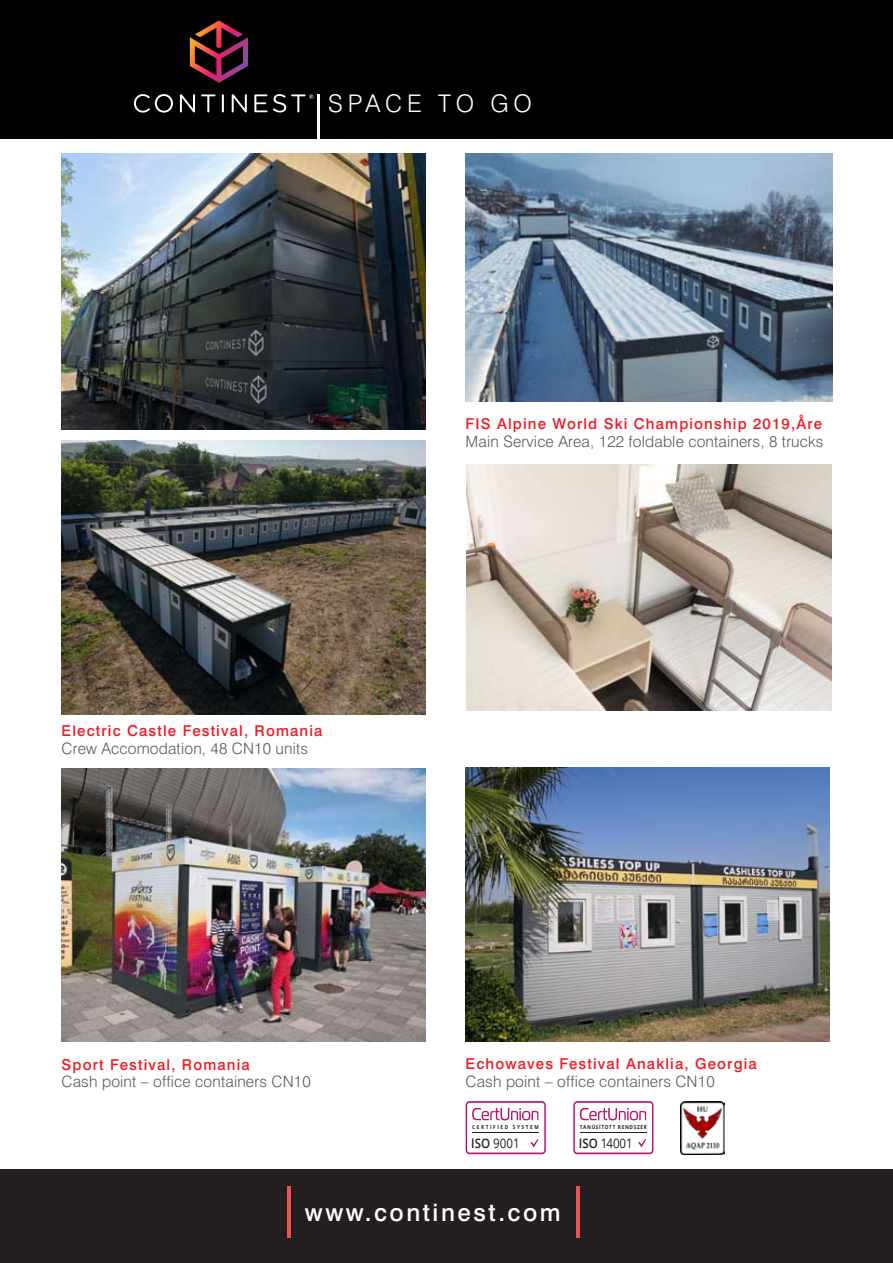
<style>
.page{position:relative;width:893px;height:1263px;background:#fff}
.page>*{position:absolute;margin:0;border:0;box-sizing:border-box;transform-origin:0 0}
.t1{font:24.3px "Swiss 721 Light HU Normal";letter-spacing:.2em;color:#fff}
.t2{font:24.15px "Swiss 721 Medium HU Normal";letter-spacing:.105em;color:#fff}
.t3{font:15.6px "Swiss 721 Light HU Normal";letter-spacing:.01em;color:#58585a}
.t4{font:15px "Swiss 721 Medium HU Normal";letter-spacing:.075em;color:#ed1c24}
.t5{font:13.2px "Open Sans";color:#231f20;scale:.88 1}
.t6{font:700 5.4px "Open Sans";letter-spacing:.14em;color:#231f20;scale:.88 1}
.t7{font:700 5.4px "Open Sans";letter-spacing:.34em;color:#231f20;scale:.88 1}
.s1{font-weight:600}
</style>
<div class="page">
<img style="left:62px;top:768px;width:363px;height:274px">
<div style="left:0;top:0;width:893px;height:139px;background:#000"></div>
<hr style="left:318px;top:94px;width:2px;height:48px;background:#fff">
<svg style="left:190px;top:20px;width:58px;height:63px"></svg>
<img style="left:466px;top:154px;width:366px;height:248px">
<img style="left:466px;top:464px;width:366px;height:246px">
<img style="left:466px;top:768px;width:363px;height:274px">
<svg style="left:134px;top:94px;width:39px;height:19px"></svg>
<svg style="left:180px;top:94px;width:15px;height:18px"></svg>
<svg style="left:201px;top:94px;width:14px;height:18px"></svg>
<svg style="left:222px;top:94px;width:2px;height:18px"></svg>
<svg style="left:232px;top:94px;width:15px;height:18px"></svg>
<svg style="left:254px;top:94px;width:60px;height:19px"></svg>
<img style="left:62px;top:441px;width:363px;height:274px">
<img style="left:62px;top:154px;width:363px;height:275px">
<svg style="left:572px;top:1099px;width:83px;height:57px"></svg>
<svg style="left:573px;top:1101px;width:80px;height:53px"></svg>
<svg style="left:464px;top:1099px;width:83px;height:57px"></svg>
<svg style="left:466px;top:1101px;width:80px;height:53px"></svg>
<img style="left:680px;top:1101px;width:44px;height:54px">
<div style="left:0;top:1169px;width:893px;height:94px;background:#231f20"></div>
<hr style="left:287px;top:1187px;width:3px;height:51px;background:#e75650">
<hr style="left:576px;top:1187px;width:3px;height:51px;background:#e75650">
<h1 class="t1" style="left:328px;top:89px;width:205px">SPACE TO GO</h1>
<p class="t4" style="left:62px;top:722px;width:262px">Electric Castle Festival, Romania</p>
<p class="t3" style="left:62px;top:739px;width:248px">Crew Accomodation, 48 CN10 units</p>
<p class="t4" style="left:62px;top:1055px;width:190px">Sport Festival, Romania</p>
<p class="t3" style="left:62px;top:1072px;width:251px">Cash point – office containers CN10</p>
<p class="t4" style="left:466px;top:415px;width:358px">FIS Alpine World Ski Championship 2019,Åre</p>
<p class="t3" style="left:466px;top:432px;width:359px">Main Service Area, 122 foldable containers, 8 trucks</p>
<p class="t4" style="left:466px;top:1055px;width:293px">Echowaves Festival Anaklia, Georgia</p>
<p class="t3" style="left:466px;top:1071px;width:251px">Cash point – office containers CN10</p>
<p class="t7" style="left:472px;top:1123px;width:77px">CERTIFIED SYSTEM</p>
<p class="t5" style="left:471px;top:1134px;width:57px"><span class="s1">ISO</span> 9001</p>
<p class="t6" style="left:580px;top:1123px;width:78px">TANÚSÍTOTT RENDSZER</p>
<p class="t5" style="left:579px;top:1134px;width:63px"><span class="s1">ISO</span> 14001</p>
<h2 class="t2" style="left:305px;top:1198px;width:257px">www.continest.com</h2>
</div>
